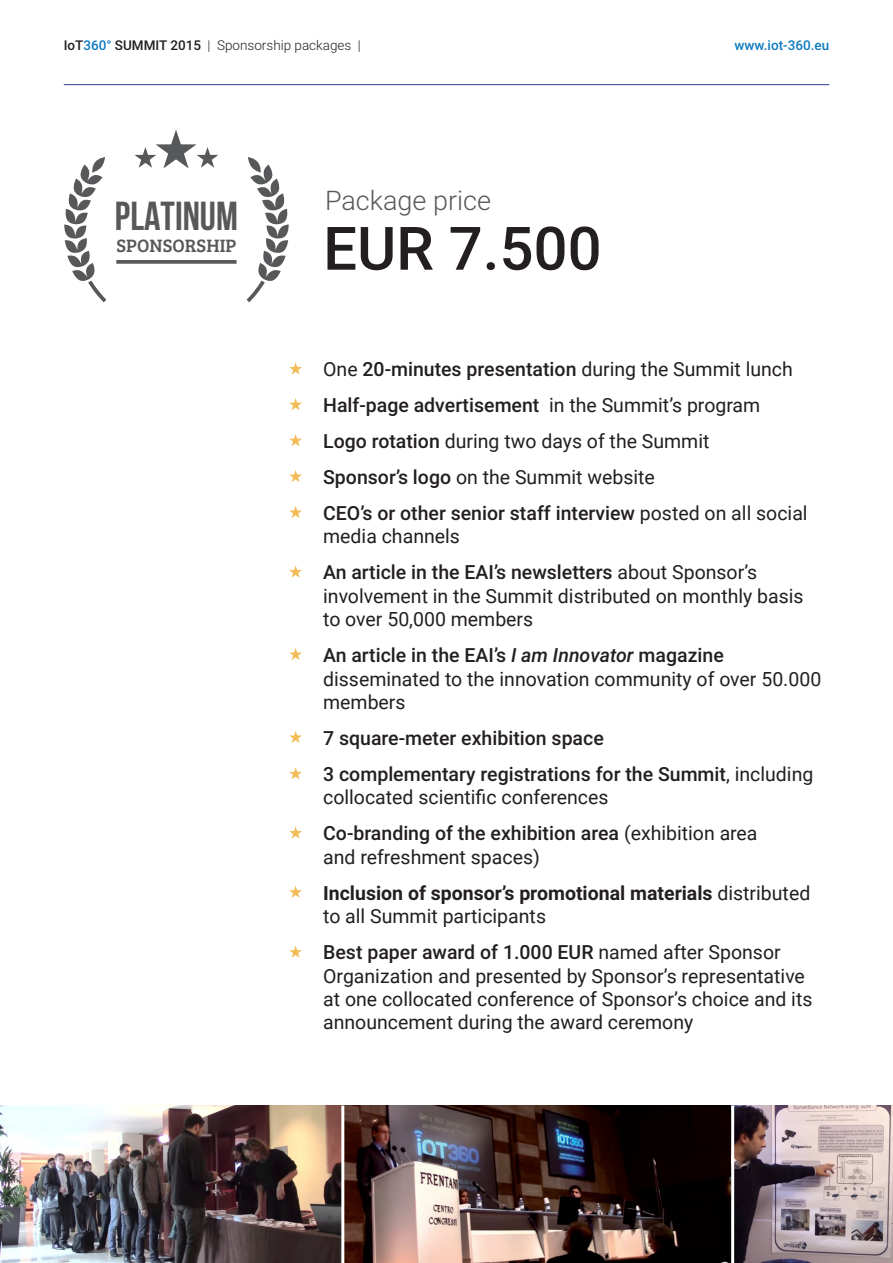
<style>
.page{position:relative;width:893px;height:1263px;background:#fff}
.page>*{position:absolute;margin:0;border:0;box-sizing:border-box;transform-origin:0 0}
.t1{font:500 60px "Roboto";color:#231f20}
.t2{font:700 40.5px "Bebas Neue";color:#57585a}
.t3{font:300 27px "Roboto";color:#57585a}
.t4{font:19.5px/36px "Roboto";color:#231f20}
.t5{font:500 19.5px/36px "Roboto";color:#231f20}
.t6{font:700 19.5px/36px "Roboto";color:#231f20}
.t7{font:18.6px "Bree Serif";letter-spacing:.005em;color:#57585a}
.t8{font:300 13.5px "Roboto";color:#231f20}
.t9{font:500 13.5px "Roboto";color:#107bc1}
.s1{font-weight:500}
.s2{font-weight:500;color:#107bc1}
.s3{font-weight:400}
.s4{font-weight:500;font-style:italic}
</style>
<div class="page">
<img style="left:0;top:1106px;width:893px;height:157px">
<svg style="left:64px;top:157px;width:42px;height:145px"></svg>
<svg style="left:247px;top:157px;width:42px;height:145px"></svg>
<svg style="left:135px;top:130px;width:83px;height:38px"></svg>
<svg style="left:116px;top:260px;width:121px;height:4px"></svg>
<hr style="left:341px;top:1106px;width:3px;height:157px;background:#fff">
<hr style="left:731px;top:1106px;width:3px;height:157px;background:#fff">
<hr style="left:64px;top:84px;width:765px;height:1px;background:#253f8e">
<svg style="left:289px;top:362px;width:13px;height:13px"></svg>
<svg style="left:289px;top:398px;width:13px;height:12px"></svg>
<svg style="left:289px;top:434px;width:13px;height:12px"></svg>
<svg style="left:289px;top:470px;width:13px;height:12px"></svg>
<svg style="left:289px;top:506px;width:13px;height:12px"></svg>
<svg style="left:289px;top:565px;width:13px;height:13px"></svg>
<svg style="left:289px;top:648px;width:13px;height:12px"></svg>
<svg style="left:289px;top:731px;width:13px;height:12px"></svg>
<svg style="left:289px;top:767px;width:13px;height:12px"></svg>
<svg style="left:289px;top:826px;width:13px;height:13px"></svg>
<svg style="left:289px;top:886px;width:13px;height:12px"></svg>
<svg style="left:289px;top:945px;width:13px;height:13px"></svg>
<p class="t8" style="left:64px;top:35px;width:299px"><span class="s1">IoT</span><span class="s2">360°</span> <span class="s1">SUMMIT 2015</span> | Sponsorship packages |</p>
<h2 class="t2" style="left:115px;top:194px;width:125px">PLATINUM</h2>
<p class="t7" style="left:116px;top:232px;width:122px">SPONSORSHIP</p>
<h3 class="t3" style="left:325px;top:181px;width:167px">Package price</h3>
<h1 class="t1" style="left:323px;top:206px;width:280px">EUR 7.500</h1>
<p class="t9" style="left:735px;top:35px;width:96px">www.iot-360.eu</p>
<p class="t4" style="left:323px;top:350px;width:486px">One <span class="s1">20-minutes presentation</span> during the Summit lunch <span class="s1">Half-page advertisement</span> in the Summit’s program <span class="s1">Logo rotation</span> during two days of the Summit<br><span class="s1">Sponsor’s logo</span> on the Summit website<br><span class="s1">CEO’s or other senior staff interview</span> posted on all social</p>
<p class="t5" style="left:323px;top:518px;width:436px"><span class="s3">media channels<br></span>An article in the EAI’s newsletters <span class="s3">about Sponsor’s</span></p>
<p class="t4" style="left:323px;top:583px;width:482px;line-height:23.4px">involvement in the Summit distributed on monthly basis to over 50,000 members</p>
<p class="t4" style="left:323px;top:643px;width:500px;line-height:23.4px"><span class="s1">An article in the EAI’s</span> <span class="s4">I am Innovator</span> <span class="s1">magazine </span>disseminated to the innovation community of over 50.000 members</p>
<p class="t5" style="left:323px;top:719px;width:492px">7 square-meter exhibition space<br>3 complementary registrations for the Summit<span class="s3">, including</span></p>
<p class="t4" style="left:323px;top:779px;width:436px">collocated scientific conferences<br><span class="s1">Co-branding of the exhibition area</span> (exhibition area</p>
<p class="t6" style="left:323px;top:838px;width:489px"><span class="s3">and refreshment spaces)<br></span>Inclusion of sponsor’s promotional materials <span class="s3">distributed</span></p>
<p class="t4" style="left:323px;top:897px;width:459px">to all Summit participants<br><span class="s1">Best paper award of 1.000 EUR</span> named after Sponsor</p>
<p class="t4" style="left:323px;top:963px;width:491px;line-height:23.4px">Organization and presented by Sponsor’s representative at one collocated conference of Sponsor’s choice and its announcement during the award ceremony</p>
</div>
